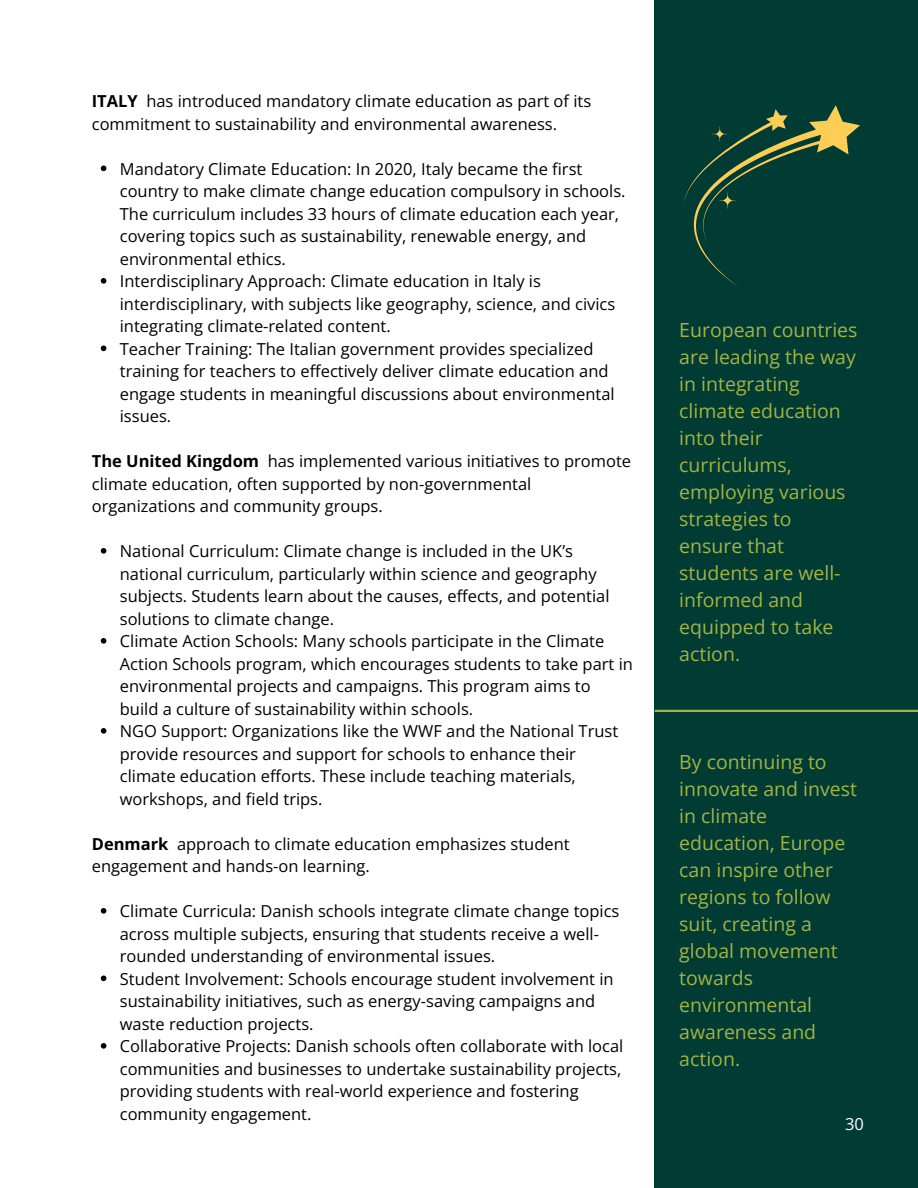
<style>
.page{position:relative;width:918px;height:1188px;background:#fff}
.page>*{position:absolute;margin:0;border:0;box-sizing:border-box;transform-origin:0 0}
.t1{font:19.5px/27px "Open Sans";color:#a3b440}
.t2{font:16.5px/22.5px "Open Sans";color:#000001}
.t3{font:16.5px "Open Sans";color:#fff}
.s1{font-weight:700}
</style>
<div class="page">
<div style="left:655px;top:0;width:263px;height:1188px;background:#003b34"></div>
<hr style="left:655px;top:710px;width:263px;height:2px;background:#a3b440">
<svg style="left:101px;top:166px;width:5px;height:5px"></svg>
<svg style="left:101px;top:278px;width:5px;height:6px"></svg>
<svg style="left:101px;top:346px;width:5px;height:5px"></svg>
<svg style="left:101px;top:548px;width:5px;height:6px"></svg>
<svg style="left:101px;top:638px;width:5px;height:6px"></svg>
<svg style="left:101px;top:728px;width:5px;height:6px"></svg>
<svg style="left:101px;top:908px;width:5px;height:6px"></svg>
<svg style="left:101px;top:976px;width:5px;height:5px"></svg>
<svg style="left:101px;top:1043px;width:5px;height:6px"></svg>
<svg style="left:684px;top:105px;width:176px;height:182px;background:#134636"></svg>
<p class="t2" style="left:92px;top:89px;width:501px"><span class="s1">ITALY</span> has introduced mandatory climate education as part of its commitment to sustainability and environmental awareness.</p>
<p class="t2" style="left:120px;top:157px;width:507px">Mandatory Climate Education: In 2020, Italy became the first country to make climate change education compulsory in schools.<br>The curriculum includes 33 hours of climate education each year, covering topics such as sustainability, renewable energy, and environmental ethics.<br>Interdisciplinary Approach: Climate education in Italy is interdisciplinary, with subjects like geography, science, and civics integrating climate-related content.<br>Teacher Training: The Italian government provides specialized training for teachers to effectively deliver climate education and engage students in meaningful discussions about environmental issues.</p>
<p class="t2" style="left:92px;top:449px;width:541px"><span class="s1">The United Kingdom</span> has implemented various initiatives to promote climate education, often supported by non-governmental organizations and community groups.</p>
<p class="t2" style="left:120px;top:539px;width:515px">National Curriculum: Climate change is included in the UK’s national curriculum, particularly within science and geography subjects. Students learn about the causes, effects, and potential solutions to climate change.<br>Climate Action Schools: Many schools participate in the Climate Action Schools program, which encourages students to take part in environmental projects and campaigns. This program aims to build a culture of sustainability within schools.<br>NGO Support: Organizations like the WWF and the National Trust provide resources and support for schools to enhance their climate education efforts. These include teaching materials, workshops, and field trips.</p>
<p class="t2" style="left:92px;top:832px;width:479px"><span class="s1">Denmark</span> approach to climate education emphasizes student engagement and hands-on learning.</p>
<p class="t2" style="left:120px;top:899px;width:505px">Climate Curricula: Danish schools integrate climate change topics across multiple subjects, ensuring that students receive a well&shy;rounded understanding of environmental issues.<br>Student Involvement: Schools encourage student involvement in sustainability initiatives, such as energy-saving campaigns and waste reduction projects.<br>Collaborative Projects: Danish schools often collaborate with local communities and businesses to undertake sustainability projects, providing students with real-world experience and fostering community engagement.</p>
<p class="t1" style="left:679px;top:316px;width:180px">European countries are leading the way in integrating climate education into their curriculums, employing various strategies to ensure that students are well&shy;informed and equipped to take action.</p>
<p class="t1" style="left:679px;top:748px;width:179px">By continuing to innovate and invest in climate education, Europe can inspire other regions to follow suit, creating a global movement towards environmental awareness and action.</p>
<p class="t3" style="left:845px;top:1112px;width:20px">30</p>
</div>
